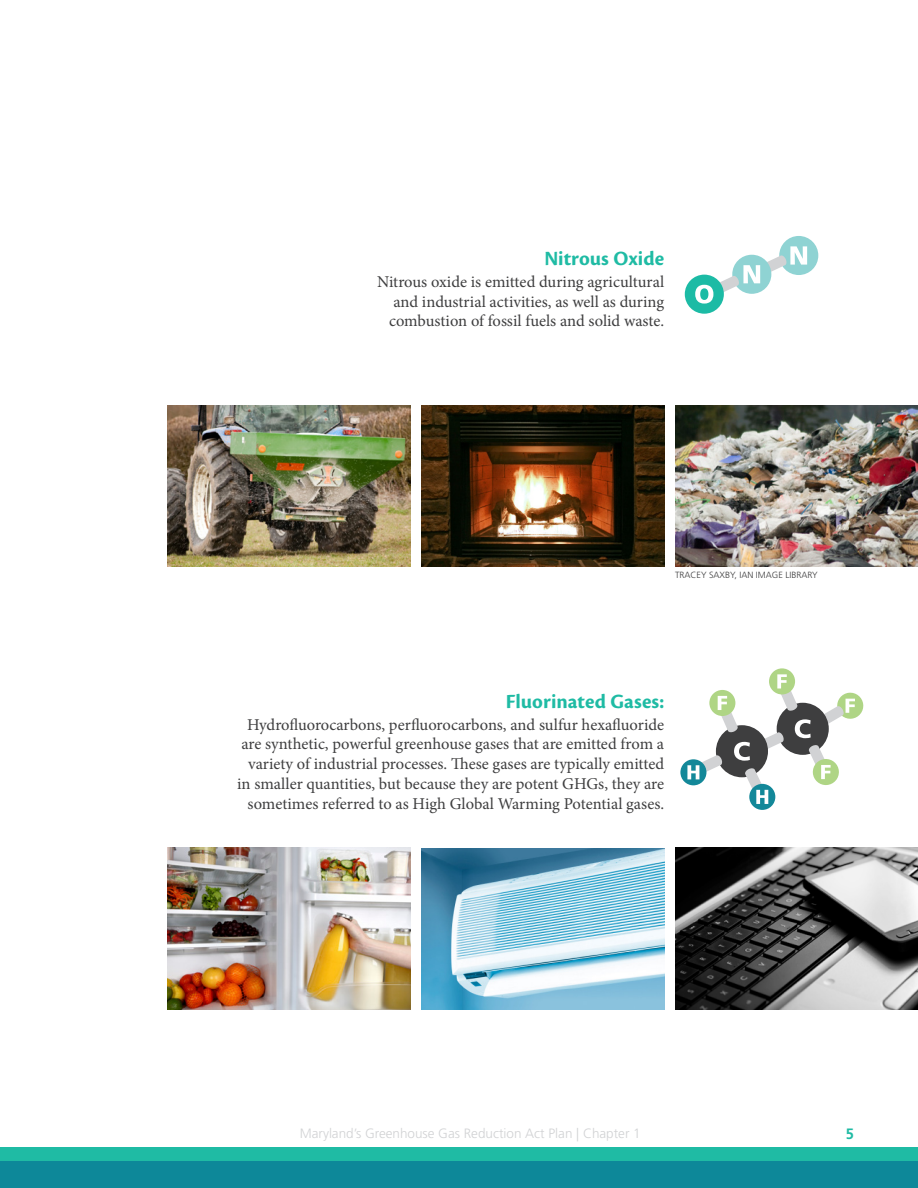
<style>
.page{position:relative;width:918px;height:1188px;background:#fff}
.page>*{position:absolute;margin:0;border:0;box-sizing:border-box;transform-origin:0 0}
.Heading_2{font:700 21px "Cronos Pro";letter-spacing:.005em;color:#1fbba4}
.t1{font:16.5px/19.8px "Minion Pro";color:#3e3e3f;text-align:justify}
.t2{font:700 15px "Frutiger LT Std";color:#1fbba4}
.t3{font:300 13.5px "Frutiger LT Std";color:#d1d2d4}
.Photo_credit{font:300 9px "Frutiger";color:#3e3e3f}
</style>
<div class="page">
<div style="left:0;top:1148px;width:918px;height:40px;background:#0d8899"></div>
<div style="left:0;top:1148px;width:918px;height:13px;background:#1fbba4"></div>
<img style="left:675px;top:848px;width:243px;height:162px">
<img style="left:421px;top:848px;width:243px;height:162px">
<img style="left:167px;top:848px;width:243px;height:162px">
<img style="left:421px;top:405px;width:243px;height:162px">
<img style="left:167px;top:405px;width:243px;height:162px">
<svg style="left:821px;top:692px;width:43px;height:32px"></svg>
<div style="left:777px;top:703px;width:52px;height:52px;background:#3e3e3f;border-radius:50%"></div>
<svg style="left:795px;top:719px;width:16px;height:19px"></svg>
<svg style="left:761px;top:732px;width:23px;height:17px"></svg>
<div style="left:716px;top:725px;width:52px;height:52px;background:#3e3e3f;border-radius:50%"></div>
<svg style="left:734px;top:742px;width:16px;height:19px"></svg>
<div style="left:709px;top:690px;width:26px;height:26px;background:#afd585;border-radius:50%"></div>
<svg style="left:718px;top:696px;width:20px;height:37px"></svg>
<div style="left:769px;top:668px;width:26px;height:26px;background:#afd585;border-radius:50%"></div>
<svg style="left:777px;top:674px;width:21px;height:37px"></svg>
<svg style="left:680px;top:759px;width:26px;height:26px"></svg>
<svg style="left:687px;top:755px;width:36px;height:24px"></svg>
<svg style="left:749px;top:784px;width:26px;height:26px"></svg>
<svg style="left:745px;top:768px;width:23px;height:36px"></svg>
<svg style="left:808px;top:745px;width:31px;height:40px"></svg>
<div style="left:779px;top:236px;width:39px;height:39px;background:#8fd3d3;border-radius:50%"></div>
<div style="left:685px;top:275px;width:39px;height:39px;background:#1cbba5;border-radius:50%"></div>
<svg style="left:695px;top:246px;width:112px;height:58px"></svg>
<img style="left:675px;top:405px;width:243px;height:162px">
<p class="Heading_2" style="left:544px;top:246px;width:121px">Nitrous Oxide</p>
<p class="t1" style="left:389px;top:272px;width:277px;text-indent:-12px">Nitrous oxide is emitted during agricultural and industrial activities, as well as during combustion of fossil fuels and solid waste.</p>
<p class="Photo_credit" style="left:675px;top:570px;width:144px">TRACEY SAXBY, IAN IMAGE LIBRARY</p>
<p class="Heading_2" style="left:506px;top:689px;width:160px">Fluorinated Gases:</p>
<p class="t1" style="left:237px;top:714px;width:428px;text-align:right">Hydrofluorocarbons, perfluorocarbons, and sulfur hexafluoride are synthetic, powerful greenhouse gases that are emitted from a variety of industrial processes. These gases are typically emitted in smaller quantities, but because they are potent GHGs, they are sometimes referred to as High Global Warming Potential gases.</p>
<p class="t3" style="left:300px;top:1126px;width:343px">Maryland’s Greenhouse Gas Reduction Act Plan | Chapter 1</p>
<p class="t2" style="left:846px;top:1125px;width:10px">5</p>
</div>
